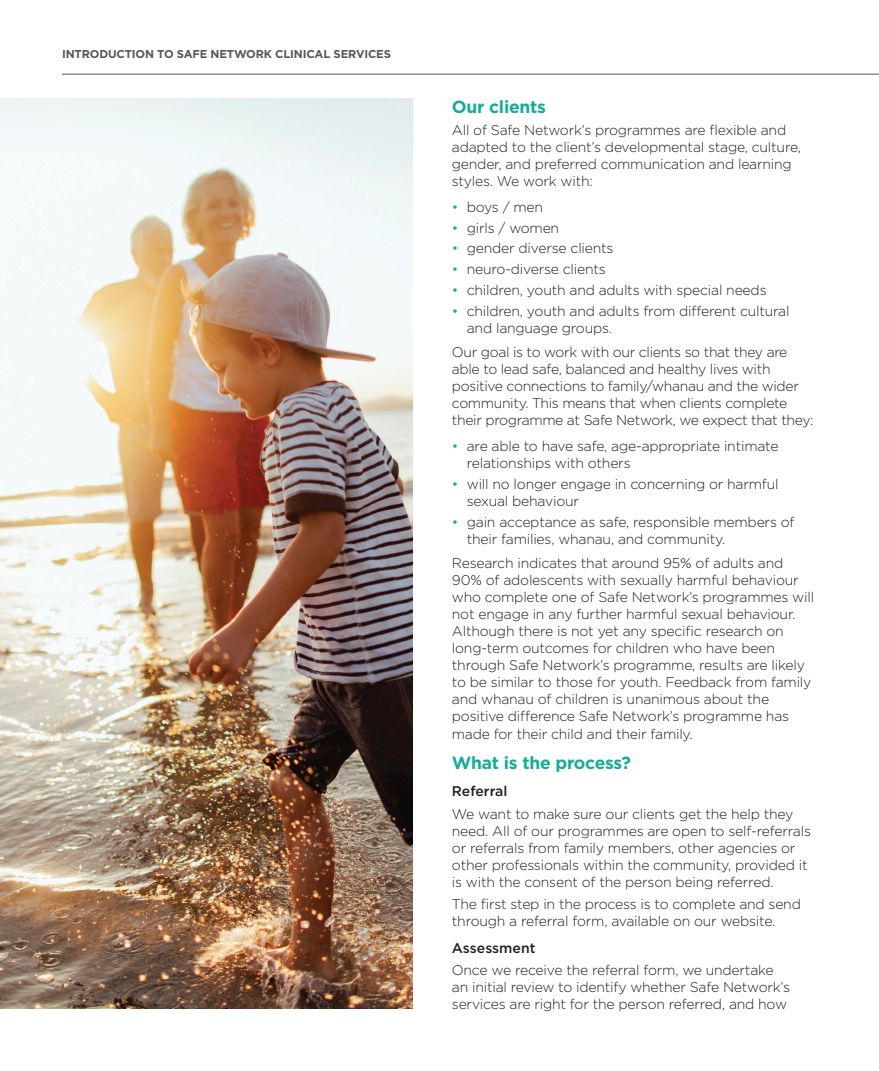
<style>
.page{position:relative;width:879px;height:1071px;background:#fff}
.page>*{position:absolute;margin:0;border:0;box-sizing:border-box;transform-origin:0 0}
.t1{font:700 17.5px "Gotham";letter-spacing:-.015em;color:#16ac99}
.t2{font:300 14px/17px "Gotham";letter-spacing:-.015em;color:#231f20}
.t3{font:500 14px "Gotham";color:#231f20}
.t4{font:700 11.38px "Gotham";letter-spacing:-.015em;color:#57585a}
.s1{color:#16ac99}
</style>
<div class="page">
<hr style="left:62px;top:74px;width:816px;height:1px;background:#57585a">
<img style="left:0;top:99px;width:412px;height:910px">
<p class="t4" style="left:62px;top:47px;width:330px">INTRODUCTION TO SAFE NETWORK CLINICAL SERVICES</p>
<p class="t1" style="left:451px;top:95px;width:95px">Our clients</p>
<p class="t2" style="left:451px;top:121px;width:350px">All of Safe Network’s programmes are flexible and adapted to the client’s developmental stage, culture, gender, and preferred communication and learning styles. We work with:</p>
<p class="t2" style="left:451px;top:198px;width:93px"><span class="s1">•</span> boys / men</p>
<p class="t2" style="left:451px;top:219px;width:109px"><span class="s1">•</span> girls / women</p>
<p class="t2" style="left:451px;top:240px;width:163px"><span class="s1">•</span> gender diverse clients</p>
<p class="t2" style="left:451px;top:260px;width:155px"><span class="s1">•</span> neuro-diverse clients</p>
<p class="t2" style="left:451px;top:281px;width:316px"><span class="s1">•</span> children, youth and adults with special needs</p>
<p class="t2" style="left:466px;top:302px;width:324px;text-indent:-15px"><span class="s1">•</span> children, youth and adults from different cultural and language groups.</p>
<p class="t2" style="left:451px;top:343px;width:363px">Our goal is to work with our clients so that they are able to lead safe, balanced and healthy lives with positive connections to family/whanau and the wider community. This means that when clients complete their programme at Safe Network, we expect that they:</p>
<p class="t2" style="left:466px;top:437px;width:313px;text-indent:-15px"><span class="s1">•</span> are able to have safe, age-appropriate intimate relationships with others</p>
<p class="t2" style="left:466px;top:475px;width:313px;text-indent:-15px"><span class="s1">•</span> will no longer engage in concerning or harmful sexual behaviour</p>
<p class="t2" style="left:466px;top:513px;width:329px;text-indent:-15px"><span class="s1">•</span> gain acceptance as safe, responsible members of their families, whanau, and community.</p>
<p class="t2" style="left:451px;top:554px;width:363px">Research indicates that around 95% of adults and 90% of adolescents with sexually harmful behaviour who complete one of Safe Network’s programmes will not engage in any further harmful sexual behaviour.<br>Although there is not yet any specific research on long-term outcomes for children who have been through Safe Network’s programme, results are likely to be similar to those for youth. Feedback from family and whanau of children is unanimous about the positive difference Safe Network’s programme has made for their child and their family.</p>
<p class="t1" style="left:451px;top:752px;width:180px">What is the process?</p>
<p class="t3" style="left:451px;top:782px;width:57px">Referral</p>
<p class="t2" style="left:451px;top:805px;width:360px">We want to make sure our clients get the help they need. All of our programmes are open to self-referrals or referrals from family members, other agencies or other professionals within the community, provided it is with the consent of the person being referred.</p>
<p class="t2" style="left:451px;top:895px;width:350px">The first step in the process is to complete and send through a referral form, available on our website.</p>
<p class="t3" style="left:451px;top:939px;width:85px">Assessment</p>
<p class="t2" style="left:451px;top:961px;width:339px">Once we receive the referral form, we undertake an initial review to identify whether Safe Network’s services are right for the person referred, and how</p>
</div>
